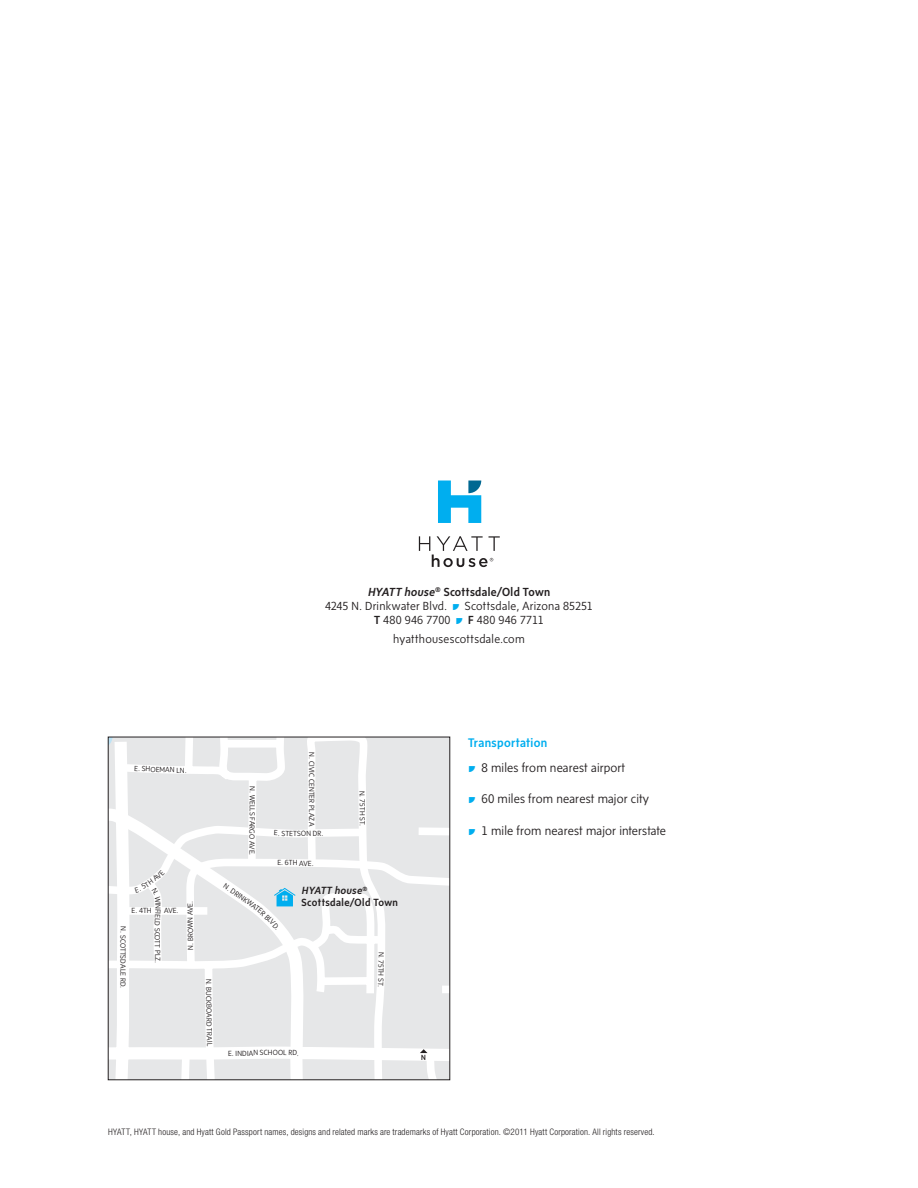
<style>
.page{position:relative;width:918px;height:1188px;background:#fff}
.page>*{position:absolute;margin:0;border:0;box-sizing:border-box;transform-origin:0 0}
.t1{font:300 12.75px "Sense";letter-spacing:.01em;color:#231f20}
.t2{font:500 12.75px "Sense";letter-spacing:.025em;color:#00aeef}
.t3{font:300 12px/14.4px "Sense";letter-spacing:.02em;color:#231f20;text-align:center}
.t4{font:500 10.65px/12.1px "Sense";letter-spacing:.04em;color:#231f20}
.t5{font:300 condensed 9px "Helvetica Neue LT Std";letter-spacing:.02em;color:#231f20}
.t6{font:300 7.65px "Sense";letter-spacing:.01em;color:#231f20}
.t7{font:500 7.65px "Sense";color:#231f20}
.s1{font-weight:500;font-style:italic}
.s2{font-weight:500}
.s3{font-family:"Sense Extras";font-weight:400;font-size:14.25px;color:#00aeef}
.s4{font-style:italic}
</style>
<div class="page">
<svg style="left:438px;top:481px;width:43px;height:42px"></svg>
<svg style="left:419px;top:536px;width:81px;height:31px"></svg>
<svg style="left:110px;top:739px;width:338px;height:339px"></svg>
<svg style="left:420px;top:1049px;width:8px;height:4px"></svg>
<div style="left:108px;top:737px;width:342px;height:343px;border:1px solid #231f20"></div>
<svg style="left:170px;top:767px;width:4px;height:5px"></svg>
<svg style="left:378px;top:972px;width:6px;height:14px"></svg>
<svg style="left:223px;top:883px;width:13px;height:11px"></svg>
<svg style="left:246px;top:888px;width:50px;height:42px"></svg>
<svg style="left:135px;top:870px;width:30px;height:56px"></svg>
<svg style="left:274px;top:830px;width:49px;height:6px"></svg>
<svg style="left:121px;top:927px;width:5px;height:3px"></svg>
<svg style="left:284px;top:1050px;width:14px;height:6px"></svg>
<h2 class="t3" style="left:325px;top:584px;width:269px"><span class="s1">HYATT house</span><sup>®</sup> <span class="s2">Scottsdale/Old Town<br></span>4245 N. Drinkwater Blvd. <span class="s3">•</span> Scottsdale, Arizona 85251<br><span class="s2">T</span> 480 946 7700 <span class="s3">•</span><span class="s2">F</span> 480 946 7711</h2>
<h2 class="t3" style="left:393px;top:632px;width:133px">hyatthousescottsdale.com</h2>
<p class="t6" style="left:135px;top:764px;width:18px;rotate:3deg">E. SH</p>
<p class="t6" style="left:151px;top:765px;width:21px;rotate:2deg">OEMA</p>
<p class="t6" style="left:177px;top:766px;width:10px">LN</p>
<p class="t6" style="left:186px;top:907px;width:7px;rotate:-90deg">E.</p>
<p class="t6" style="left:132px;top:907px;width:21px">E. 4TH</p>
<p class="t6" style="left:164px;top:907px;width:16px">AVE.</p>
<p class="t6" style="left:186px;top:950px;width:45px;rotate:-91deg">N. BROWN AV</p>
<p class="t6" style="left:162px;top:928px;width:5px;rotate:90deg">S</p>
<p class="t6" style="left:162px;top:931px;width:33px;rotate:89deg">COTT PLZ.</p>
<p class="t6" style="left:127px;top:931px;width:58px;rotate:90deg">. SCOTTSDALE RD.</p>
<p class="t6" style="left:213px;top:978px;width:69px;rotate:89deg">N. BUCKBOARD TRAIL</p>
<p class="t6" style="left:257px;top:786px;width:71px;rotate:91deg">N. WELLS FARGO AVE.</p>
<p class="t6" style="left:238px;top:889px;width:16px;rotate:35deg">RINK</p>
<p class="t6" style="left:316px;top:752px;width:75px;rotate:90deg">N. CIVIC CENTER PLAZA</p>
<p class="t6" style="left:277px;top:858px;width:17px">E. 6T</p>
<p class="t6" style="left:293px;top:858px;width:22px;rotate:1deg">H AVE.</p>
<p class="t6" style="left:366px;top:791px;width:37px;rotate:89deg">N. 75TH ST.</p>
<h3 class="t4" style="left:302px;top:884px;width:98px"><span class="s4">HYATT house</span><sup>®<br></sup>Scottsdale/Old Town</h3>
<p class="t6" style="left:386px;top:952px;width:17px;rotate:91deg">N. 75</p>
<p class="t6" style="left:386px;top:968px;width:5px;rotate:90deg">T</p>
<p class="t6" style="left:228px;top:1049px;width:46px;rotate:-1deg">E. INDIAN SCH</p>
<p class="t6" style="left:273px;top:1048px;width:12px">OO</p>
<p class="t7" style="left:421px;top:1053px;width:6px">N</p>
<h1 class="t2" style="left:468px;top:735px;width:81px">Transportation</h1>
<h1 class="t1" style="left:468px;top:760px;width:159px"><span class="s3">•</span>8 miles from nearest airport</h1>
<h1 class="t1" style="left:468px;top:792px;width:183px"><span class="s3">•</span>60 miles from nearest major city</h1>
<h1 class="t1" style="left:468px;top:823px;width:199px"><span class="s3">•</span>1 mile from nearest major interstate</h1>
<p class="t5" style="left:108px;top:1126px;width:548px">HYATT, HYATT house, and Hyatt Gold Passport names, designs and related marks are trademarks of Hyatt Corporation. ©2011 Hyatt Corporation. All rights reserved.</p>
</div>
